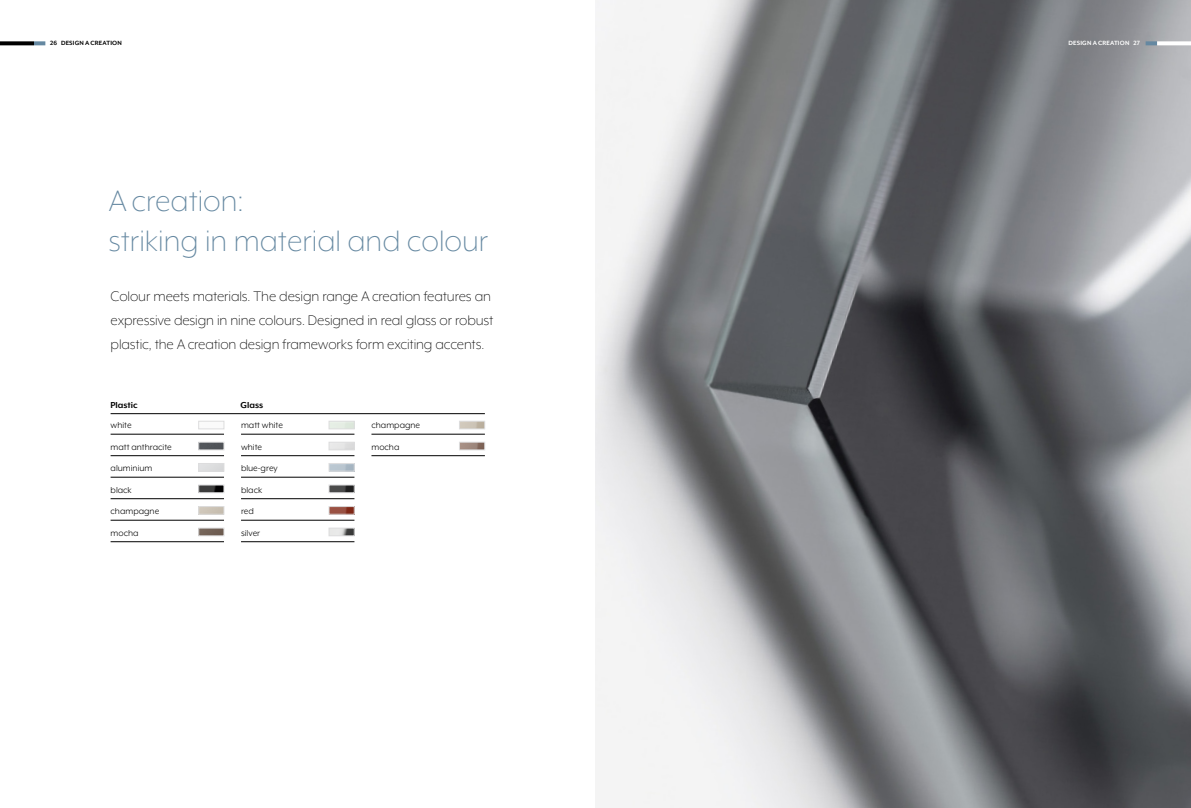
<style>
.page{position:relative;width:1191px;height:808px;background:#fff}
.page>*{position:absolute;margin:0;border:0;box-sizing:border-box;transform-origin:0 0}
.t1{font:300 34px/40.8px "Mr Eaves XL Mod OT";color:#6588a1}
.t2{font:300 16px/24px "Mr Eaves XL Mod OT";letter-spacing:-.005em;color:#000}
.t3{font:10px/21.5px "Mr Eaves XL Mod OT";color:#000}
.t4{font:700 10px "Mr Eaves XL Mod OT";color:#000}
.t5{font:700 7px "Mr Eaves XL Mod OT";letter-spacing:.02em;color:#000}
.t6{font:700 7px "Mr Eaves XL Mod OT";letter-spacing:.02em;color:#fff}
</style>
<div class="page">
<img style="left:595px;top:0;width:596px;height:808px">
<hr style="left:111px;top:434px;width:113px;height:1px;background:#000">
<hr style="left:111px;top:455px;width:113px;height:1px;background:#000">
<hr style="left:111px;top:477px;width:113px;height:1px;background:#000">
<hr style="left:111px;top:498px;width:113px;height:1px;background:#000">
<hr style="left:111px;top:520px;width:113px;height:1px;background:#000">
<hr style="left:111px;top:541px;width:113px;height:1px;background:#000">
<hr style="left:111px;top:413px;width:374px;height:1px;background:#000">
<hr style="left:241px;top:434px;width:113px;height:1px;background:#000">
<hr style="left:241px;top:455px;width:113px;height:1px;background:#000">
<hr style="left:241px;top:477px;width:113px;height:1px;background:#000">
<hr style="left:241px;top:498px;width:113px;height:1px;background:#000">
<hr style="left:241px;top:520px;width:113px;height:1px;background:#000">
<hr style="left:241px;top:541px;width:113px;height:1px;background:#000">
<hr style="left:371px;top:434px;width:114px;height:1px;background:#000">
<hr style="left:371px;top:455px;width:114px;height:1px;background:#000">
<div style="left:198px;top:421px;width:26px;height:8px;border:1px solid #ddddde"></div>
<div style="left:329px;top:421px;width:25px;height:8px;border:1px solid #ddddde"></div>
<img style="left:461px;top:423px;width:22px;height:4px">
<div style="left:459px;top:421px;width:26px;height:8px;border:1px solid #ddddde"></div>
<img style="left:200px;top:444px;width:22px;height:4px">
<div style="left:198px;top:442px;width:26px;height:8px;border:1px solid #ddddde"></div>
<div style="left:329px;top:442px;width:25px;height:8px;border:1px solid #ddddde"></div>
<img style="left:461px;top:444px;width:22px;height:4px">
<div style="left:459px;top:442px;width:26px;height:8px;border:1px solid #ddddde"></div>
<div style="left:198px;top:463px;width:26px;height:8px;border:1px solid #ddddde"></div>
<img style="left:331px;top:465px;width:21px;height:4px">
<div style="left:329px;top:463px;width:25px;height:8px;border:1px solid #ddddde"></div>
<img style="left:200px;top:487px;width:22px;height:4px">
<div style="left:198px;top:485px;width:26px;height:8px;border:1px solid #ddddde"></div>
<div style="left:198px;top:506px;width:26px;height:8px;border:1px solid #ddddde"></div>
<img style="left:200px;top:530px;width:22px;height:4px">
<div style="left:198px;top:528px;width:26px;height:8px;border:1px solid #ddddde"></div>
<img style="left:331px;top:487px;width:21px;height:4px">
<div style="left:329px;top:485px;width:25px;height:8px;border:1px solid #ddddde"></div>
<img style="left:331px;top:508px;width:21px;height:4px">
<div style="left:329px;top:506px;width:25px;height:8px;border:1px solid #ddddde"></div>
<img style="left:331px;top:530px;width:21px;height:4px">
<div style="left:329px;top:528px;width:25px;height:8px;border:1px solid #ddddde"></div>
<svg style="left:1145px;top:41px;width:12px;height:4px"></svg>
<svg style="left:1157px;top:41px;width:34px;height:4px"></svg>
<svg style="left:34px;top:41px;width:11px;height:4px"></svg>
<svg style="left:0;top:41px;width:34px;height:4px"></svg>
<p class="t5" style="left:50px;top:40px;width:73px">26 DESIGN ACREATION</p>
<p class="t6" style="left:1068px;top:40px;width:73px">DESIGN ACREATION 27</p>
<h1 class="t1" style="left:108px;top:180px;width:381px">Acreation:<br>striking in material and colour</h1>
<p class="t2" style="left:111px;top:284px;width:384px">Colour meets materials. The design range Acreation features an expressive design in nine colours. Designed in real glass or robust plastic, the Acreation design frameworks form exciting accents.</p>
<p class="t4" style="left:111px;top:400px;width:29px">Plastic</p>
<p class="t4" style="left:241px;top:400px;width:24px">Glass</p>
<p class="t3" style="left:241px;top:414px;width:44px">matt white white blue-grey black<br>red<br>silver</p>
<p class="t3" style="left:371px;top:414px;width:50px">champagne mocha</p>
<p class="t3" style="left:111px;top:414px;width:63px">white<br>matt anthracite aluminium black champagne mocha</p>
</div>
